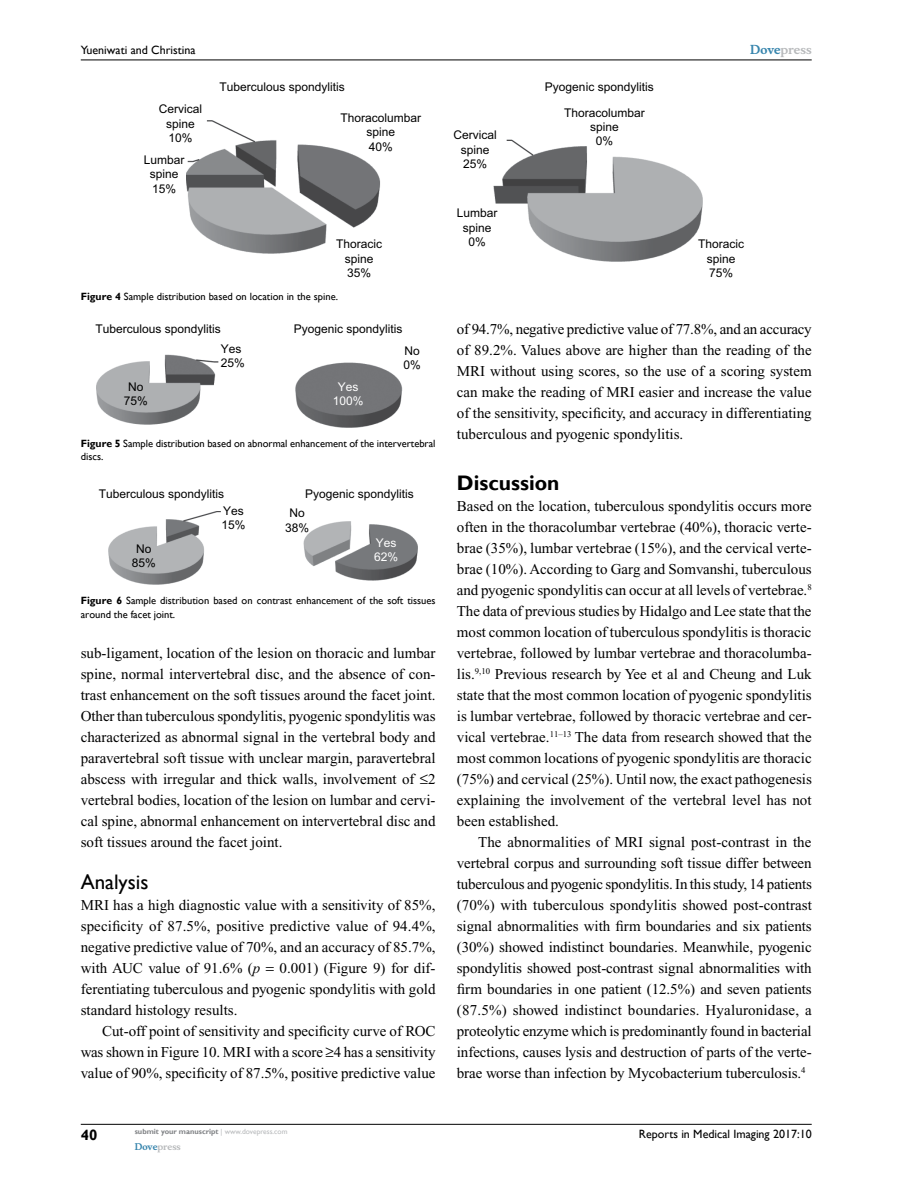
<style>
.page{position:relative;width:918px;height:1188px;background:#fff}
.page>*{position:absolute;margin:0;border:0;box-sizing:border-box;transform-origin:0 0}
.t1{font:700 21px "Gill Sans";color:#000}
.t2{font:21px "Gill Sans";color:#000}
.t3{font:15px/21px "Times New Roman";color:#000;text-align:justify}
.t4{font:700 15px "Gill Sans";color:#000}
.t5{font:12px/14.4px "Arial";color:#000;text-align:center}
.t6{font:12px "Gill Sans";color:#000}
.t7{font:12px/14.4px "Arial";color:#fff;text-align:center}
.t8{font:700 12px "Musee";color:#b8babc}
.t9{font:10.5px/13.5px "Gill Sans";color:#000}
.t10{font:700 9px "Musee";color:#b8babc}
.t11{font:700 7.5px "Gill Sans";color:#808285}
.s1{font-weight:700}
.s2{font-style:italic}
.s3{color:#3785ad}
.s4{font-weight:400;color:#b8babc}
</style>
<div class="page">
<hr style="left:81px;top:1124px;width:731px;height:1px;background:#000">
<hr style="left:81px;top:60px;width:731px;height:1px;background:#000">
<img style="left:186px;top:120px;width:516px;height:142px">
<div style="left:590px;top:113px;width:83px;height:39px;background:#fff"></div>
<img style="left:97px;top:354px;width:305px;height:73px">
<div style="left:343px;top:351px;width:61px;height:9px;background:#fff"></div>
<img style="left:108px;top:512px;width:310px;height:73px">
<p class="t6" style="left:81px;top:43px;width:116px">Yueniwati and Christina</p>
<p class="t5" style="left:159px;top:102px;width:45px">Cervical spine<br>10%</p>
<p class="t5" style="left:144px;top:152px;width:42px">Lumbar spine<br>15%</p>
<p class="t5" style="left:219px;top:80px;width:127px">Tuberculous spondylitis</p>
<p class="t5" style="left:341px;top:110px;width:82px">Thoracolumbar spine<br>40%</p>
<p class="t5" style="left:336px;top:237px;width:48px">Thoracic spine<br>35%</p>
<p class="t9" style="left:81px;top:290px;width:259px"><span class="s1">Figure 4</span> Sample distribution based on location in the spine.</p>
<p class="t5" style="left:95px;top:321px;width:127px">Tuberculous spondylitis</p>
<p class="t5" style="left:294px;top:321px;width:110px">Pyogenic spondylitis</p>
<p class="t5" style="left:221px;top:341px;width:26px;text-align:left">Yes<br>25%</p>
<p class="t5" style="left:404px;top:343px;width:19px;text-align:left">No<br>0%</p>
<p class="t5" style="left:124px;top:379px;width:26px">No<br>75%</p>
<p class="t7" style="left:333px;top:379px;width:32px">Yes<br>100%</p>
<p class="t9" style="left:81px;top:437px;width:356px"><span class="s1">Figure 5</span> Sample distribution based on abnormal enhancement of the intervertebral discs.</p>
<p class="t5" style="left:99px;top:487px;width:127px">Tuberculous spondylitis</p>
<p class="t5" style="left:132px;top:541px;width:26px">No<br>85%</p>
<p class="t5" style="left:221px;top:503px;width:26px;text-align:left">Yes<br>15%</p>
<p class="t5" style="left:305px;top:487px;width:110px">Pyogenic spondylitis</p>
<p class="t5" style="left:285px;top:506px;width:26px">No<br>38%</p>
<p class="t7" style="left:374px;top:535px;width:26px;text-align:left">Yes<br>62%</p>
<p class="t9" style="left:81px;top:594px;width:356px"><span class="s1">Figure 6</span> Sample distribution based on contrast enhancement of the soft tissues around the facet joint.</p>
<p class="t3" style="left:81px;top:643px;width:356px">sub-ligament, location of the lesion on thoracic and lumbar spine, normal intervertebral disc, and the absence of con&shy;trast enhancement on the soft tissues around the facet joint.<br>Other than tuberculous spondylitis, pyogenic spondylitis was characterized as abnormal signal in the vertebral body and paravertebral soft tissue with unclear margin, paravertebral abscess with irregular and thick walls, involvement of ≤2 vertebral bodies, location of the lesion on lumbar and cervi&shy;cal spine, abnormal enhancement on intervertebral disc and soft tissues around the facet joint.</p>
<h1 class="t2" style="left:81px;top:870px;width:69px">Analysis</h1>
<p class="t3" style="left:81px;top:895px;width:356px">MRI has a high diagnostic value with a sensitivity of 85%, specificity of 87.5%, positive predictive value of 94.4%, negative predictive value of 70%, and an accuracy of 85.7%, with AUC value of 91.6% (<span class="s2">p</span></p>
<p class="t3" style="left:81px;top:958px;width:356px;text-indent:199px">0.001) (Figure 9) for dif&shy;ferentiating tuberculous and pyogenic spondylitis with gold standard histology results.</p>
<p class="t3" style="left:81px;top:1021px;width:356px;text-indent:21px">Cut-off point of sensitivity and specificity curve of ROC was shown in Figure 10. MRI with a score ≥4 has a sensitivity value of 90%, specificity of 87.5%, positive predictive value</p>
<p class="t5" style="left:454px;top:128px;width:45px">Cervical spine<br>25%</p>
<p class="t5" style="left:457px;top:206px;width:42px">Lumbar spine<br>0%</p>
<p class="t5" style="left:564px;top:74px;width:91px;line-height:25.5px;text-align:left;text-indent:-19px">Pyogenic spondylitis<br>Thoracolumbar</p>
<p class="t5" style="left:590px;top:120px;width:30px">spine<br>0%</p>
<p class="t8" style="left:750px;top:43px;width:63px"><span class="s3">Dove</span>press</p>
<p class="t5" style="left:698px;top:237px;width:48px">Thoracic spine<br>75%</p>
<p class="t3" style="left:457px;top:319px;width:356px">of 94.7%, negative predictive value of 77.8%, and an accuracy of 89.2%. Values above are higher than the reading of the MRI without using scores, so the use of a scoring system can make the reading of MRI easier and increase the value of the sensitivity, specificity, and accuracy in differentiating tuberculous and pyogenic spondylitis.</p>
<h1 class="t1" style="left:457px;top:471px;width:104px">Discussion</h1>
<p class="t3" style="left:457px;top:496px;width:357px">Based on the location, tuberculous spondylitis occurs more often in the thoracolumbar vertebrae (40%), thoracic verte&shy;brae (35%), lumbar vertebrae (15%), and the cervical verte&shy;brae (10%). According to Garg and Somvanshi, tuberculous and pyogenic spondylitis can occur at all levels of vertebrae.<sup>8<br></sup>The data of previous studies by Hidalgo and Lee state that the most common location of tuberculous spondylitis is thoracic vertebrae, followed by lumbar vertebrae and thoracolumba&shy;lis.<sup>9,10</sup> Previous research by Yee et al and Cheung and Luk state that the most common location of pyogenic spondylitis is lumbar vertebrae, followed by thoracic vertebrae and cer&shy;vical vertebrae.<sup>11–13</sup> The data from research showed that the most common locations of pyogenic spondylitis are thoracic (75%) and cervical (25%). Until now, the exact pathogenesis explaining the involvement of the vertebral level has not been established.</p>
<p class="t3" style="left:457px;top:832px;width:357px;text-indent:21px">The abnormalities of MRI signal post-contrast in the vertebral corpus and surrounding soft tissue differ between tuberculous and pyogenic spondylitis. In this study, 14 patients (70%) with tuberculous spondylitis showed post-contrast signal abnormalities with firm boundaries and six patients (30%) showed indistinct boundaries. Meanwhile, pyogenic spondylitis showed post-contrast signal abnormalities with firm boundaries in one patient (12.5%) and seven patients (87.5%) showed indistinct boundaries. Hyaluronidase, a proteolytic enzyme which is predominantly found in bacterial infections, causes lysis and destruction of parts of the verte&shy;brae worse than infection by Mycobacterium tuberculosis.<sup>4</sup></p>
<p class="t4" style="left:81px;top:1126px;width:18px">40</p>
<p class="t11" style="left:135px;top:1127px;width:154px">submit your manuscript <span class="s4">| www.dovepress.com</span></p>
<p class="t10" style="left:135px;top:1141px;width:48px"><span class="s3">Dove</span>press</p>
<p class="t6" style="left:639px;top:1127px;width:174px">Reports in Medical Imaging 2017:10</p>
</div>
